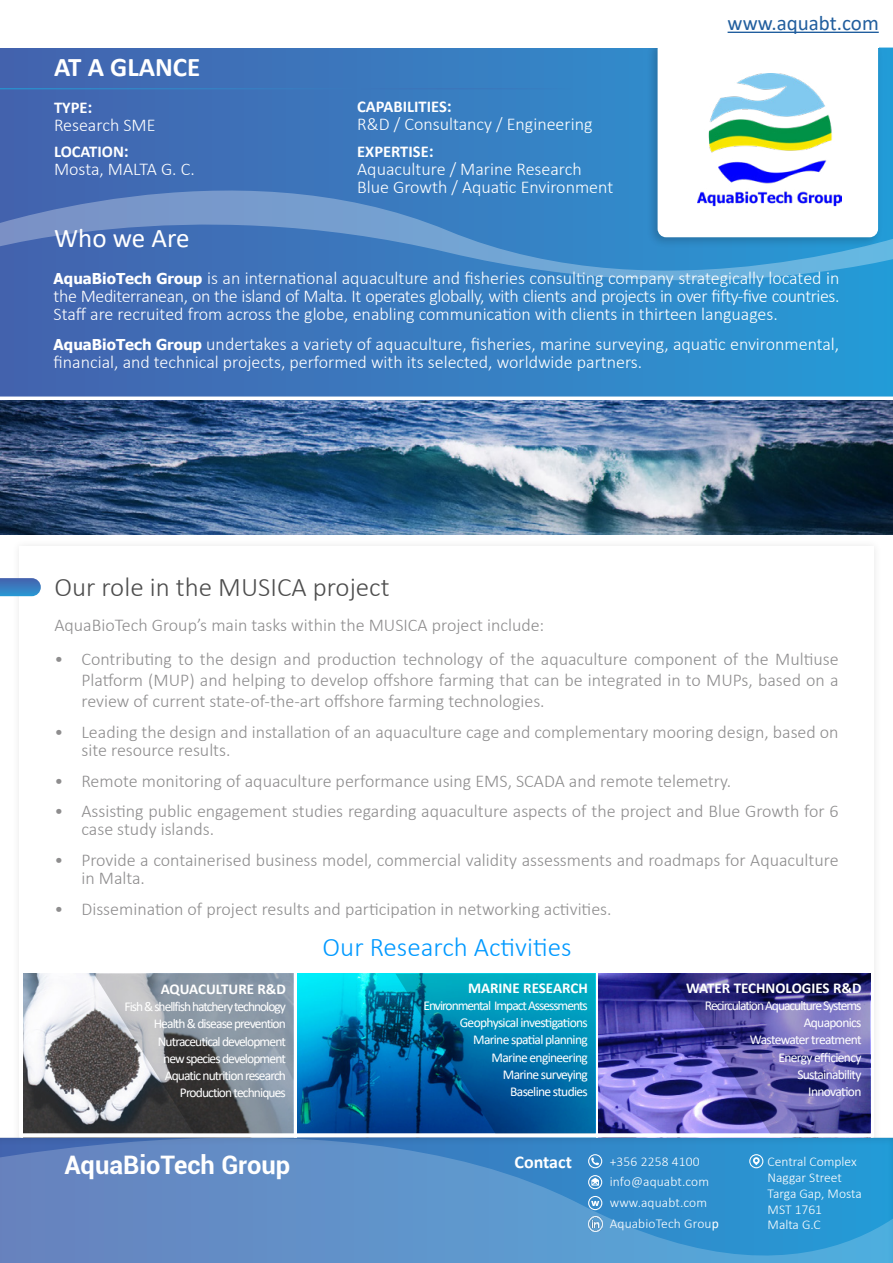
<style>
.page{position:relative;width:893px;height:1263px;background:#fff}
.page>*{position:absolute;margin:0;border:0;box-sizing:border-box;transform-origin:0 0}
.t1{font:300 27px "Calibri";color:#4d4d4d}
.t2{font:300 27px "Calibri";color:#09f}
.t3{font:700 27px "Calibri";color:#fff}
.t4{font:27px "Calibri";color:#fff}
.t5{font:700 25.5px "Roboto";color:#fff}
.t6{font:21px "Calibri";color:#215e9e}
.t7{font:300 18px/18px "Calibri";color:#8e8d8e}
.t8{font:300 18px/18px "Calibri";color:#fff}
.t9{font:700 18px "Calibri";color:#fff}
.t10{font:700 16.5px "Calibri";color:#fff}
.t11{font:700 15px "Calibri";color:#fff}
.t12{font:13.5px/17.2px "Calibri";letter-spacing:-.065em;color:#fff;text-align:right}
.t13{font:300 13.5px/15.9px "Calibri";color:#fff}
.s1{font-size:18px}
.s2{font-family:"Tahoma";font-weight:700;font-size:15px}
.s3{font-weight:400}
</style>
<div class="page">
<svg style="left:0;top:48px;width:893px;height:348px;background:#387abe"></svg>
<img style="left:24px;top:973px;width:70px;height:153px">
<img style="left:298px;top:973px;width:97px;height:153px">
<svg style="left:0;top:180px;width:893px;height:102px;background:#4883c2"></svg>
<svg style="left:0;top:1127px;width:893px;height:136px;background:#4f8fc8"></svg>
<div style="left:646px;top:35px;width:238px;height:214px;background:#000;opacity:.2"></div>
<div style="left:658px;top:41px;width:220px;height:196px;background:#fff;border-radius:9px"></div>
<div style="left:0;top:14px;width:879px;height:34px;background:#fff"></div>
<hr style="left:728px;top:32px;width:151px;height:1px;background:#215e9e">
<img style="left:598px;top:973px;width:72px;height:160px">
<svg style="left:0;top:88px;width:603px;height:1px"></svg>
<svg style="left:20px;top:1133px;width:854px;height:4px"></svg>
<svg style="left:0;top:578px;width:41px;height:18px"></svg>
<svg style="left:94px;top:973px;width:199px;height:160px;background:#797f87"></svg>
<svg style="left:395px;top:973px;width:200px;height:160px;background:#0070a2"></svg>
<svg style="left:670px;top:973px;width:200px;height:160px;background:#5852a1"></svg>
<img style="left:0;top:401px;width:893px;height:134px">
<svg style="left:749px;top:1154px;width:14px;height:14px"></svg>
<svg style="left:588px;top:1175px;width:14px;height:14px"></svg>
<svg style="left:588px;top:1154px;width:14px;height:14px"></svg>
<svg style="left:588px;top:1196px;width:14px;height:14px"></svg>
<img style="left:588px;top:1217px;width:14px;height:14px">
<img style="left:697px;top:74px;width:145px;height:133px">
<h1 class="t3" style="left:54px;top:48px;width:148px">AT A GLANCE</h1>
<p class="t10" style="left:54px;top:95px;width:40px">TYPE<span class="s1">:</span></p>
<p class="t8" style="left:54px;top:115px;width:103px">Research SME</p>
<p class="t10" style="left:54px;top:140px;width:76px">LOCATION<span class="s1">:</span></p>
<p class="t8" style="left:54px;top:160px;width:142px">Mosta, MALTA G. C.</p>
<h1 class="t4" style="left:54px;top:219px;width:137px">Who we Are</h1>
<p class="t10" style="left:357px;top:95px;width:96px">CAPABILITIES<span class="s1">:</span></p>
<p class="t8" style="left:357px;top:115px;width:237px">R&amp;D / Consultancy / Engineering</p>
<p class="t10" style="left:357px;top:140px;width:78px">EXPERTISE<span class="s1">:</span></p>
<p class="t8" style="left:357px;top:160px;width:258px">Aquaculture / Marine Research<br>Blue Growth / Aquatic Environment</p>
<p class="t6" style="left:728px;top:8px;width:153px">www.aquabt.com</p>
<p class="t8" style="left:54px;top:268px;width:787px;text-align:justify"><span class="s2">AquaBioTech Group</span> is an international aquaculture and fisheries consulting company strategically located in the Mediterranean, on the island of Malta. It operates globally, with clients and projects in over fifty-five countries.<br>Staff are recruited from across the globe, enabling communication with clients in thirteen languages.</p>
<p class="t8" style="left:54px;top:335px;width:787px"><span class="s2">AquaBioTech Group</span> undertakes a variety of aquaculture, fisheries, marine surveying, aquatic environmental, financial, and technical projects, performed with its selected, worldwide partners.</p>
<h1 class="t1" style="left:54px;top:571px;width:337px">Our role in the MUSICA project</h1>
<p class="t7" style="left:54px;top:616px;width:491px">AquaBioTech Group’s main tasks within the MUSICA project include:</p>
<p class="t7" style="left:81px;top:648px;width:759px;line-height:21px;text-align:justify;text-indent:-27px">• Contributing to the design and production technology of the aquaculture component of the Multiuse Platform (MUP) and helping to develop offshore farming that can be integrated in to MUPs, based on a review of current state-of-the-art offshore farming technologies.</p>
<p class="t7" style="left:81px;top:723px;width:759px;text-indent:-27px">• Leading the design and installation of an aquaculture cage and complementary mooring design, based on site resource results.</p>
<p class="t7" style="left:54px;top:771px;width:678px">• Remote monitoring of aquaculture performance using EMS, SCADA and remote telemetry.</p>
<p class="t7" style="left:81px;top:802px;width:759px;text-indent:-27px">• Assisting public engagement studies regarding aquaculture aspects of the project and Blue Growth for 6 case study islands.</p>
<p class="t7" style="left:81px;top:851px;width:759px;text-indent:-27px">• Provide a containerised business model, commercial validity assessments and roadmaps for Aquaculture in Malta.</p>
<p class="t7" style="left:54px;top:900px;width:559px">• Dissemination of project results and participation in networking activities.</p>
<h1 class="t2" style="left:323px;top:930px;width:250px">Our Research Activities</h1>
<p class="t11" style="left:161px;top:978px;width:127px">AQUACULTURE R&amp;D</p>
<p class="t12" style="left:124px;top:997px;width:163px">Fish &amp; shellfish hatchery technology<br>Health &amp; disease prevention<br>Nutraceutical development<br>new species development<br>Aquatic nutrition research<br>Production techniques</p>
<h2 class="t5" style="left:64px;top:1147px;width:227px">AquaBioTech Group</h2>
<p class="t11" style="left:468px;top:977px;width:121px">MARINE RESEARCH</p>
<p class="t12" style="left:423px;top:996px;width:166px">Environmental Impact Assessments<br>Geophysical investigations<br>Marine spatial planning<br>Marine engineering<br>Marine surveying<br>Baseline studies</p>
<p class="t11" style="left:686px;top:977px;width:177px">WATER TECHNOLOGIES R&amp;D</p>
<p class="t12" style="left:705px;top:996px;width:158px">Recirculation Aquaculture Systems<br>Aquaponics<br>Wastewater treatment<br>Energy efficiency<br>Sustainability<br>Innovation</p>
<p class="t9" style="left:514px;top:1149px;width:59px">Contact</p>
<p class="t13" style="left:610px;top:1150px;width:110px;line-height:21px">+356 2258 4100 info@aquabt.com www.aquabt.com<br>AquabioTech Grou<span class="s3">p</span></p>
<p class="t13" style="left:768px;top:1153px;width:96px">Central Complex<br>Naggar Street<br>Targa Gap, Mosta<br>MST 1761<br>Malta G.C</p>
</div>
